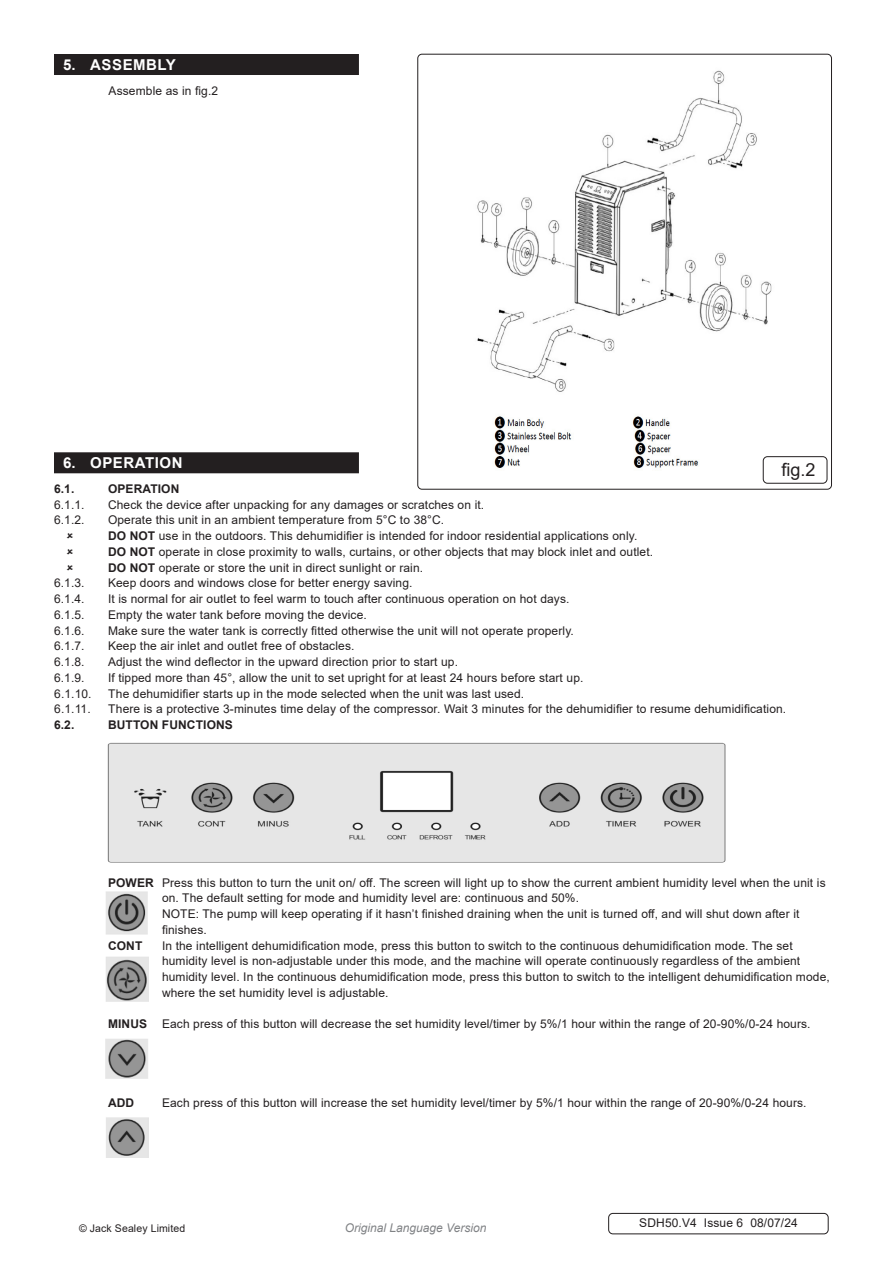
<style>
.page{position:relative;width:893px;height:1263px;background:#fff}
.page>*{position:absolute;margin:0;border:0;box-sizing:border-box;transform-origin:0 0}
.t1{font:18px "Arial";color:#231f20}
.t2{font:700 15px "Arial";letter-spacing:.035em;color:#fff}
.Body{font:12px/15.8px "Arial";letter-spacing:.01em;color:#231f20}
.Body-2{font:700 12px "Arial";letter-spacing:.01em;color:#231f20}
.t3{font:italic 12px "Arial";color:#808285}
.Body__Footer{font:12px "Arial";letter-spacing:.01em;color:#231f20}
.Body__Justified__7pt{font:10.5px "Arial";letter-spacing:.01em;color:#231f20}
.s1{font-weight:700}
</style>
<div class="page">
<div style="left:54px;top:54px;width:305px;height:21px;background:#231f20"></div>
<div style="left:54px;top:452px;width:305px;height:21px;background:#231f20"></div>
<img style="left:106px;top:891px;width:42px;height:43px">
<img style="left:106px;top:957px;width:43px;height:44px">
<img style="left:105px;top:1039px;width:43px;height:40px">
<img style="left:106px;top:1117px;width:43px;height:40px">
<img style="left:477px;top:70px;width:351px;height:413px">
<img style="left:107px;top:742px;width:619px;height:121px">
<div style="left:763px;top:456px;width:64px;height:28px;border:1px solid #231f20;border-radius:4px"></div>
<div style="left:608px;top:1213px;width:220px;height:21px;border:1px solid #231f20;border-radius:4px"></div>
<p class="t2" style="left:63px;top:54px;width:114px">5. ASSEMBLY</p>
<p class="Body" style="left:109px;top:82px;width:111px">Assemble as in fig.2</p>
<p class="t2" style="left:63px;top:452px;width:121px">6. OPERATION</p>
<p class="Body-2" style="left:54px;top:480px;width:22px">6.1.</p>
<p class="Body-2" style="left:108px;top:480px;width:73px">OPERATION</p>
<p class="Body" style="left:54px;top:496px;width:32px">6.1.1.</p>
<p class="Body" style="left:108px;top:496px;width:378px">Check the device after unpacking for any damages or scratches on it.</p>
<p class="Body" style="left:54px;top:512px;width:32px">6.1.2.</p>
<p class="Body" style="left:108px;top:512px;width:338px">Operate this unit in an ambient temperature from 5°C to 38°C.</p>
<p class="Body" style="left:108px;top:528px;width:531px"><span class="s1">DO NOT</span> use in the outdoors. This dehumidifier is intended for indoor residential applications only.</p>
<p class="Body" style="left:108px;top:544px;width:547px"><span class="s1">DO NOT</span> operate in close proximity to walls, curtains, or other objects that may block inlet and outlet.</p>
<p class="Body" style="left:108px;top:559px;width:317px"><span class="s1">DO NOT</span> operate or store the unit in direct sunlight or rain.</p>
<p class="Body" style="left:54px;top:575px;width:32px">6.1.3.</p>
<p class="Body" style="left:108px;top:575px;width:306px">Keep doors and windows close for better energy saving.</p>
<p class="Body" style="left:54px;top:591px;width:32px">6.1.4.</p>
<p class="Body" style="left:108px;top:591px;width:463px">It is normal for air outlet to feel warm to touch after continuous operation on hot days.</p>
<p class="Body" style="left:54px;top:607px;width:32px">6.1.5.</p>
<p class="Body" style="left:108px;top:607px;width:260px">Empty the water tank before moving the device.</p>
<p class="Body" style="left:54px;top:622px;width:32px">6.1.6.</p>
<p class="Body" style="left:108px;top:622px;width:467px">Make sure the water tank is correctly fitted otherwise the unit will not operate properly.</p>
<p class="Body" style="left:54px;top:638px;width:32px">6.1.7.</p>
<p class="Body" style="left:108px;top:638px;width:248px">Keep the air inlet and outlet free of obstacles.</p>
<p class="Body" style="left:54px;top:654px;width:32px">6.1.8.</p>
<p class="Body" style="left:108px;top:654px;width:352px">Adjust the wind deflector in the upward direction prior to start up.</p>
<p class="Body" style="left:54px;top:670px;width:32px">6.1.9.</p>
<p class="Body" style="left:108px;top:670px;width:477px">If tipped more than 45°, allow the unit to set upright for at least 24 hours before start up.</p>
<p class="Body" style="left:54px;top:685px;width:39px">6.1.10.</p>
<p class="Body" style="left:108px;top:685px;width:417px">The dehumidifier starts up in the mode selected when the unit was last used.</p>
<p class="Body" style="left:54px;top:701px;width:38px">6.1.11.</p>
<p class="Body" style="left:108px;top:701px;width:679px">There is a protective 3-minutes time delay of the compressor. Wait 3 minutes for the dehumidifier to resume dehumidification.</p>
<p class="Body-2" style="left:54px;top:716px;width:22px">6.2.</p>
<p class="Body-2" style="left:108px;top:716px;width:126px">BUTTON FUNCTIONS</p>
<p class="t1" style="left:782px;top:457px;width:36px">fig.2</p>
<p class="Body" style="left:162px;top:874px;width:665px;text-indent:-54px"><span class="s1">POWER</span> Press this button to turn the unit on/ off. The screen will light up to show the current ambient humidity level when the unit is on. The default setting for mode and humidity level are: continuous and 50%.</p>
<p class="Body" style="left:162px;top:906px;width:639px">NOTE: The pump will keep operating if it hasn’t finished draining when the unit is turned off, and will shut down after it finishes.</p>
<p class="Body-2" style="left:108px;top:937px;width:36px">CONT</p>
<p class="Body" style="left:162px;top:937px;width:669px">In the intelligent dehumidification mode, press this button to switch to the continuous dehumidification mode. The set humidity level is non-adjustable under this mode, and the machine will operate continuously regardless of the ambient humidity level. In the continuous dehumidification mode, press this button to switch to the intelligent dehumidification mode, where the set humidity level is adjustable.</p>
<p class="Body" style="left:108px;top:1016px;width:704px"><span class="s1">MINUS</span> Each press of this button will decrease the set humidity level/timer by 5%/1 hour within the range of 20-90%/0-24 hours.</p>
<p class="Body-2" style="left:108px;top:1094px;width:28px">ADD</p>
<p class="Body" style="left:162px;top:1095px;width:646px">Each press of this button will increase the set humidity level/timer by 5%/1 hour within the range of 20-90%/0-24 hours.</p>
<p class="Body__Justified__7pt" style="left:79px;top:1221px;width:108px">© Jack Sealey Limited</p>
<p class="t3" style="left:345px;top:1220px;width:143px">Original Language Version</p>
<p class="Body__Footer" style="left:639px;top:1214px;width:160px">SDH50.V4 Issue 6 08/07/24</p>
</div>
